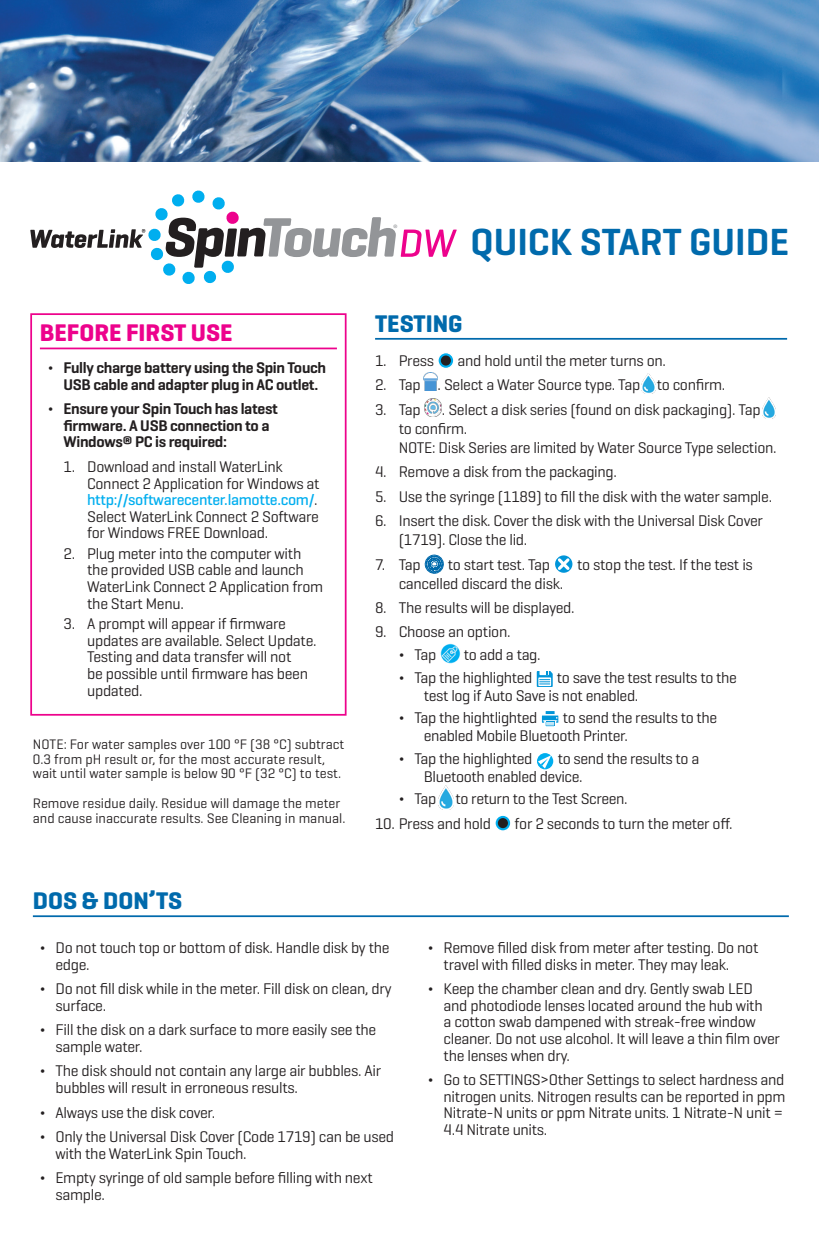
<style>
.page{position:relative;width:819px;height:1260px;background:#fff}
.page>*{position:absolute;margin:0;border:0;box-sizing:border-box;transform-origin:0 0}
.t1{font:italic 700 56.35px "Geogrotesque";color:#231f20}
.head{font:600 38.5px "Geogrotesque";color:#006aac}
.Head_2{font:700 24.5px "Geogrotesque";color:#006aac}
.Head_2-2{font:700 24.5px "Geogrotesque";color:#ed028c}
.t2{font:15.75px/16.6px "Geogrotesque";letter-spacing:-.02em;color:#231f20}
.t3{font:600 15.75px/16.6px "Geogrotesque";letter-spacing:-.02em;color:#231f20;text-align:center}
.note{font:14px/14.9px "Geogrotesque";color:#231f20}
.t4{font:10.85px "Myriad Pro";color:#939598}
.s1{font-weight:300}
.s2{font-weight:500;color:#00aeef}
</style>
<div class="page">
<img style="left:0;top:0;width:819px;height:161px">
<svg style="left:30px;top:190px;width:209px;height:94px"></svg>
<svg style="left:263px;top:217px;width:194px;height:40px"></svg>
<hr style="left:375px;top:338px;width:412px;height:2px;background:#006aac">
<svg style="left:438px;top:353px;width:16px;height:15px"></svg>
<div style="left:437px;top:352px;width:17px;height:17px;border:1px solid #fff;border-radius:50%"></div>
<div style="left:441px;top:356px;width:10px;height:10px;background:#231f20;border-radius:50%"></div>
<img style="left:424px;top:373px;width:14px;height:17px">
<img style="left:642px;top:373px;width:13px;height:21px">
<img style="left:424px;top:398px;width:18px;height:18px">
<img style="left:762px;top:398px;width:14px;height:20px">
<svg style="left:424px;top:554px;width:20px;height:20px"></svg>
<div style="left:553px;top:554px;width:21px;height:20px;border:2px solid #fff;border-radius:50%"></div>
<svg style="left:555px;top:555px;width:17px;height:18px"></svg>
<img style="left:440px;top:643px;width:21px;height:21px">
<svg style="left:536px;top:671px;width:17px;height:16px"></svg>
<div style="left:545px;top:710px;width:10px;height:8px;background:#0095d9"></div>
<div style="left:544px;top:710px;width:12px;height:8px;border:1px solid #fff"></div>
<div style="left:541px;top:715px;width:18px;height:8px;background:#0095d9"></div>
<div style="left:540px;top:714px;width:20px;height:10px;border:1px solid #fff"></div>
<div style="left:544px;top:721px;width:12px;height:7px;border:1px solid #fff"></div>
<svg style="left:543px;top:717px;width:15px;height:9px"></svg>
<svg style="left:536px;top:752px;width:18px;height:18px"></svg>
<div style="left:535px;top:752px;width:20px;height:19px;border:1px solid #fff;border-radius:50%"></div>
<svg style="left:538px;top:755px;width:13px;height:14px"></svg>
<img style="left:438px;top:786px;width:16px;height:24px">
<svg style="left:495px;top:815px;width:16px;height:16px"></svg>
<div style="left:494px;top:815px;width:17px;height:17px;border:1px solid #fff;border-radius:50%"></div>
<div style="left:498px;top:818px;width:10px;height:10px;background:#231f20;border-radius:50%"></div>
<hr style="left:33px;top:915px;width:756px;height:2px;background:#006aac">
<hr style="left:40px;top:348px;width:297px;height:1px;background:#ed028c">
<div style="left:30px;top:313px;width:317px;height:403px;border:2px solid #ed028c"></div>
<p class="t1" style="left:234px;top:202px;width:33px">n</p>
<p class="Head_2-2" style="left:40px;top:318px;width:194px">BEFORE FIRST USE</p>
<p class="t3" style="left:48px;top:359px;width:280px"><span class="s1">¬</span> Fully charge battery using the Spin Touch<br>USB cable and adapter plug in AC outlet.</p>
<p class="t3" style="left:64px;top:400px;width:216px;text-align:left;text-indent:-16px"><span class="s1">¬</span> Ensure your Spin Touch has latest firmware. A USB connection to a<br>Windows® PC is required:</p>
<p class="t2" style="left:87px;top:458px;width:234px;text-indent:-24px">1. Download and install WaterLink Connect 2 Application for Windows at <span class="s2">http://softwarecenter.lamotte.com/</span>.<br>Select WaterLink Connect 2 Software for Windows FREE Download.</p>
<p class="t2" style="left:87px;top:545px;width:237px;text-indent:-24px">2. Plug meter into the computer with the provided USB cable and launch<br>WaterLink Connect 2 Application from the Start Menu.</p>
<p class="t2" style="left:87px;top:615px;width:231px;text-indent:-24px">3. A prompt will appear if firmware updates are available. Select Update.<br>Testing and data transfer will not<br>be possible until firmware has been updated.</p>
<p class="note" style="left:33px;top:736px;width:313px">NOTE: For water samples over 100 °F (38 °C) subtract<br>0.3 from pH result or, for the most accurate result, wait until water sample is below 90 °F (32 °C) to test.</p>
<p class="note" style="left:33px;top:796px;width:314px">Remove residue daily. Residue will damage the meter and cause inaccurate results. See Cleaning in manual.</p>
<p class="Head_2" style="left:33px;top:885px;width:151px">DOS &amp; DON’TS</p>
<p class="t4" style="left:393px;top:222px;width:6px">®</p>
<p class="head" style="left:471px;top:218px;width:320px">QUICK START GUIDE</p>
<p class="Head_2" style="left:375px;top:308px;width:89px">TESTING</p>
<p class="t2" style="left:375px;top:352px;width:61px">1. Press</p>
<p class="t2" style="left:458px;top:352px;width:210px">and hold until the meter turns on.</p>
<p class="t2" style="left:375px;top:376px;width:352px">2. Tap . Select a Water Source type. Tap to confirm.</p>
<p class="t2" style="left:375px;top:400px;width:47px">3. Tap</p>
<p class="t2" style="left:399px;top:399px;width:379px;line-height:19.2px;text-indent:43px">. Select a disk series (found on disk packaging). Tap to confirm.<br>NOTE: Disk Series are limited by Water Source Type selection.</p>
<p class="t2" style="left:375px;top:463px;width:243px">4. Remove a disk from the packaging.</p>
<p class="t2" style="left:375px;top:488px;width:399px">5. Use the syringe (1189) to fill the disk with the water sample.</p>
<p class="t2" style="left:399px;top:511px;width:366px;line-height:19.2px;text-indent:-24px">6. Insert the disk. Cover the disk with the Universal Disk Cover (1719). Close the lid.</p>
<p class="t2" style="left:375px;top:555px;width:47px">7. Tap</p>
<p class="t2" style="left:448px;top:555px;width:104px">to start test. Tap</p>
<p class="t2" style="left:577px;top:555px;width:177px">to stop the test. If the test is</p>
<p class="t2" style="left:399px;top:575px;width:166px">cancelled discard the disk.</p>
<p class="t2" style="left:375px;top:599px;width:201px">8. The results will be displayed.</p>
<p class="t2" style="left:375px;top:623px;width:137px">9. Choose an option.</p>
<p class="t2" style="left:399px;top:646px;width:39px"><span class="s1">¬</span> Tap</p>
<p class="t2" style="left:464px;top:646px;width:78px">to add a tag.</p>
<p class="t2" style="left:399px;top:669px;width:135px"><span class="s1">¬</span> Tap the highlighted</p>
<p class="t2" style="left:424px;top:669px;width:315px;line-height:17.5px;text-indent:133px">to save the test results to the test log if Auto Save is not enabled.</p>
<p class="t2" style="left:399px;top:709px;width:140px"><span class="s1">¬</span> Tap the hightlighted</p>
<p class="t2" style="left:424px;top:709px;width:295px;line-height:17.5px;text-indent:139px">to send the results to the enabled Mobile Bluetooth Printer.</p>
<p class="t2" style="left:399px;top:750px;width:135px"><span class="s1">¬</span> Tap the highlighted</p>
<p class="t2" style="left:424px;top:750px;width:277px;line-height:17.5px;text-indent:134px">to send the results to a<br>Bluetooth enabled device.</p>
<p class="t2" style="left:399px;top:790px;width:230px"><span class="s1">¬</span> Tap to return to the Test Screen.</p>
<p class="t2" style="left:375px;top:814px;width:118px">10. Press and hold</p>
<p class="t2" style="left:515px;top:814px;width:220px">for 2 seconds to turn the meter off.</p>
<p class="t2" style="left:56px;top:939px;width:336px;text-indent:-16px"><span class="s1">¬</span> Do not touch top or bottom of disk. Handle disk by the edge.</p>
<p class="t2" style="left:56px;top:980px;width:337px;text-indent:-16px"><span class="s1">¬</span> Do not fill disk while in the meter. Fill disk on clean, dry surface.</p>
<p class="t2" style="left:56px;top:1021px;width:322px;text-indent:-16px"><span class="s1">¬</span> Fill the disk on a dark surface to more easily see the sample water.</p>
<p class="t2" style="left:56px;top:1062px;width:327px;text-indent:-16px"><span class="s1">¬</span> The disk should not contain any large air bubbles. Air bubbles will result in erroneous results.</p>
<p class="t2" style="left:40px;top:1103px;width:177px"><span class="s1">¬</span> Always use the disk cover.</p>
<p class="t2" style="left:56px;top:1128px;width:340px;text-indent:-16px"><span class="s1">¬</span> Only the Universal Disk Cover (Code 1719) can be used with the WaterLink Spin Touch.</p>
<p class="t2" style="left:56px;top:1169px;width:319px;text-indent:-16px"><span class="s1">¬</span> Empty syringe of old sample before filling with next sample.</p>
<p class="t2" style="left:444px;top:939px;width:316px;text-indent:-16px"><span class="s1">¬</span> Remove filled disk from meter after testing. Do not travel with filled disks in meter. They may leak.</p>
<p class="t2" style="left:444px;top:980px;width:338px;text-indent:-16px"><span class="s1">¬</span> Keep the chamber clean and dry. Gently swab LED and photodiode lenses located around the hub with<br>a cotton swab dampened with streak-free window cleaner. Do not use alcohol. It will leave a thin film over the lenses when dry.</p>
<p class="t2" style="left:444px;top:1071px;width:343px;text-indent:-16px"><span class="s1">¬</span> Go to SETTINGS&gt;Other Settings to select hardness and nitrogen units. Nitrogen results can be reported in ppm Nitrate-N units or ppm Nitrate units. 1 Nitrate-N unit = 4.4 Nitrate units.</p>
</div>
